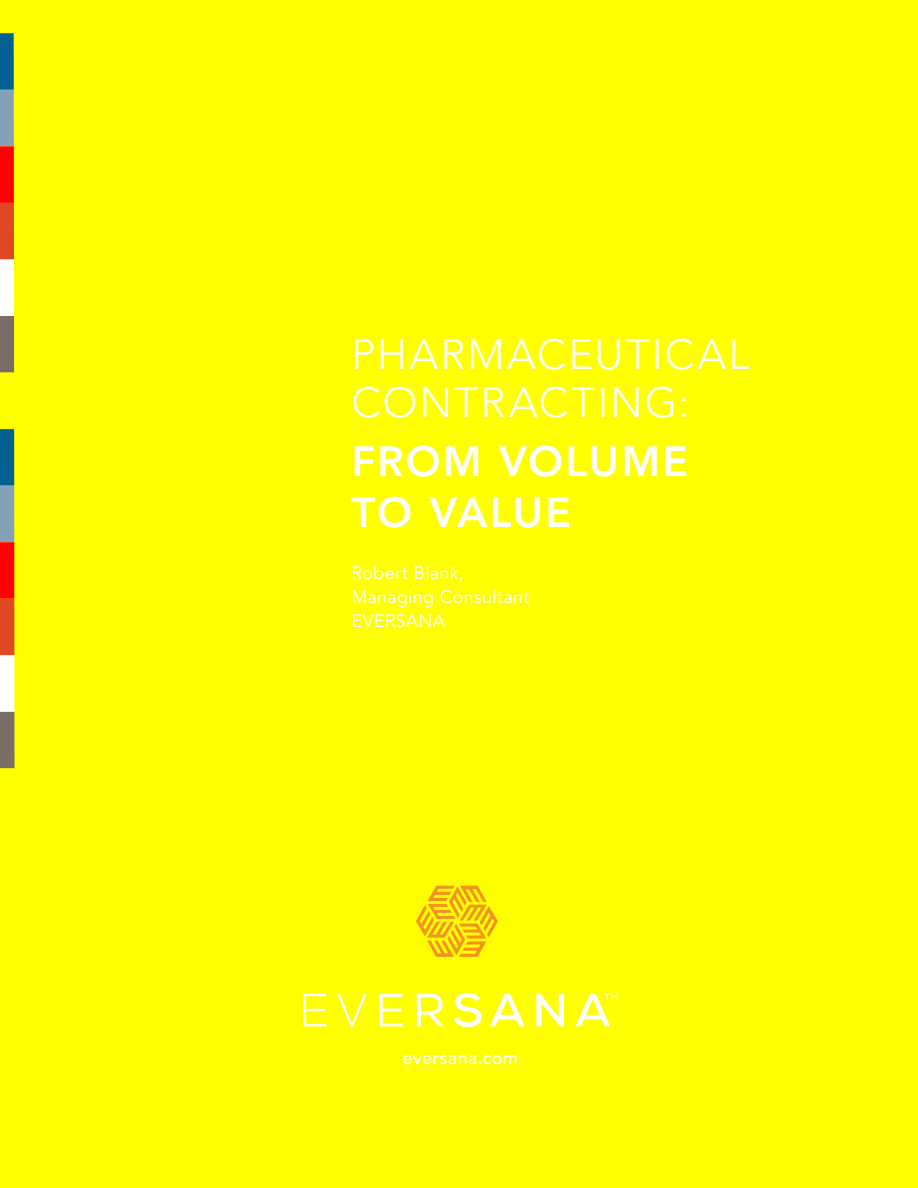
<style>
.page{position:relative;width:918px;height:1188px;background:#ff0}
.page>*{position:absolute;margin:0;border:0;box-sizing:border-box;transform-origin:0 0}
.t1{font:300 42px/48px "Avenir";letter-spacing:.05em;color:#fff}
.t2{font:800 42px/51px "Avenir";letter-spacing:.05em;color:#fff}
.t3{font:18px/24px "Avenir";letter-spacing:.015em;color:#fff}
.t4{font:500 18px "Avenir";letter-spacing:.02em;color:#fff}
</style>
<div class="page">
<div style="left:0;top:33px;width:14px;height:57px;background:#006191"></div>
<div style="left:0;top:90px;width:14px;height:56px;background:#83a2b7"></div>
<div style="left:0;top:146px;width:14px;height:57px;background:#f00"></div>
<div style="left:0;top:203px;width:14px;height:56px;background:#df4725"></div>
<div style="left:0;top:259px;width:14px;height:57px;background:#fff"></div>
<div style="left:0;top:316px;width:14px;height:57px;background:#796d65"></div>
<div style="left:0;top:429px;width:14px;height:57px;background:#006191"></div>
<div style="left:0;top:486px;width:14px;height:56px;background:#83a2b7"></div>
<div style="left:0;top:542px;width:14px;height:57px;background:#f00"></div>
<div style="left:0;top:599px;width:14px;height:56px;background:#df4725"></div>
<div style="left:0;top:655px;width:14px;height:57px;background:#fff"></div>
<div style="left:0;top:712px;width:15px;height:56px;background:#796d65"></div>
<svg style="left:304px;top:994px;width:23px;height:32px"></svg>
<svg style="left:337px;top:994px;width:30px;height:32px"></svg>
<svg style="left:380px;top:994px;width:23px;height:32px"></svg>
<svg style="left:417px;top:994px;width:27px;height:32px"></svg>
<svg style="left:454px;top:993px;width:27px;height:34px"></svg>
<svg style="left:490px;top:994px;width:35px;height:32px"></svg>
<svg style="left:536px;top:994px;width:28px;height:32px"></svg>
<svg style="left:416px;top:886px;width:82px;height:71px"></svg>
<svg style="left:575px;top:994px;width:43px;height:32px"></svg>
<h1 class="t1" style="left:351px;top:331px;width:400px">PHARMACEUTICAL<br>CONTRACTING:</h1>
<h1 class="t2" style="left:351px;top:440px;width:338px">FROM VOLUME<br>TO VALUE</h1>
<p class="t3" style="left:351px;top:563px;width:180px">Robert Blank,<br>Managing Consultant<br>EVERSANA</p>
<p class="t4" style="left:403px;top:1050px;width:117px">eversana.com</p>
</div>
